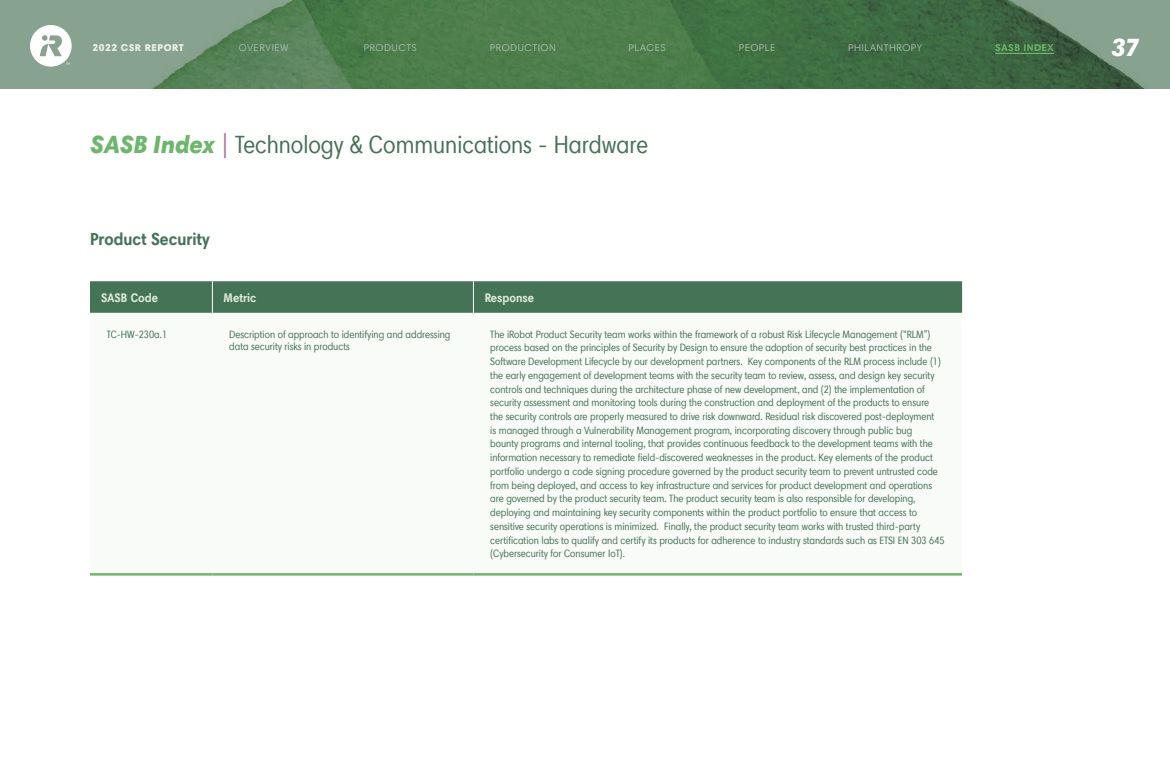
<style>
.page{position:relative;width:1170px;height:765px;background:#fff}
.page>*{position:absolute;margin:0;border:0;box-sizing:border-box;transform-origin:0 0}
.t1{font:condensed 25px "Harmonia Sans Pro";color:#447355}
.t2{font:italic 900 25px "Harmonia Sans Pro";color:#fff}
.t3{font:700 condensed 17.5px "Harmonia Sans Pro";color:#447355}
.t4{font:700 condensed 12.5px "Harmonia Sans Pro";color:#dce9d5}
.t5{font:condensed 10.62px/13.8px "Harmonia Sans Pro";color:#447355}
.t6{font:10px "Harmonia Sans Pro";letter-spacing:.05em;color:#a5b9aa}
.t7{font:900 10px "Harmonia Sans Std";letter-spacing:.05em;color:#e9f1e5}
.t8{font:700 10px "Harmonia Sans Pro";letter-spacing:.05em;color:#6cb86a}
.s1{font-weight:900;font-style:italic;font-stretch:normal;color:#6cb86a}
.s2{color:#ae72a3}
</style>
<div class="page">
<div style="left:90px;top:281px;width:872px;height:32px;background:#447355"></div>
<hr style="left:212px;top:281px;width:1px;height:32px;background:#fff">
<hr style="left:473px;top:281px;width:1px;height:32px;background:#fff">
<hr style="left:90px;top:573px;width:122px;height:3px;background:#6cb86a">
<hr style="left:212px;top:573px;width:261px;height:3px;background:#6cb86a">
<hr style="left:473px;top:573px;width:489px;height:3px;background:#6cb86a">
<img style="left:0;top:0;width:1170px;height:88px">
<svg style="left:30px;top:25px;width:42px;height:42px"></svg>
<hr style="left:995px;top:53px;width:59px;height:1px;background:#6cb86a">
<p class="t7" style="left:92px;top:41px;width:93px">2022 CSR REPORT</p>
<p class="t6" style="left:239px;top:41px;width:51px">OVERVIEW</p>
<p class="t6" style="left:364px;top:41px;width:55px">PRODUCTS</p>
<p class="t6" style="left:490px;top:41px;width:67px">PRODUCTION</p>
<p class="t6" style="left:629px;top:41px;width:39px">PLACES</p>
<p class="t6" style="left:739px;top:41px;width:38px">PEOPLE</p>
<p class="t6" style="left:848px;top:41px;width:75px">PHILANTHROPY</p>
<p class="t8" style="left:995px;top:41px;width:60px">SASB INDEX</p>
<h1 class="t2" style="left:1111px;top:30px;width:29px">37</h1>
<h1 class="t1" style="left:90px;top:130px;width:560px"><span class="s1">SASB Index</span> <span class="s2">|</span> Technology &amp; Communications - Hardware</h1>
<h2 class="t3" style="left:90px;top:228px;width:121px">Product Security</h2>
<p class="t4" style="left:101px;top:290px;width:58px">SASB Code</p>
<p class="t4" style="left:224px;top:290px;width:34px">Metric</p>
<p class="t4" style="left:485px;top:290px;width:51px">Response</p>
<p class="t5" style="left:107px;top:327px;width:62px">TC-HW-230a.1</p>
<p class="t5" style="left:229px;top:328px;width:223px;line-height:12.8px">Description of approach to identifying and addressing data security risks in products</p>
<p class="t5" style="left:490px;top:327px;width:456px">The iRobot Product Security team works within the framework of a robust Risk Lifecycle Management (“RLM”) process based on the principles of Security by Design to ensure the adoption of security best practices in the Software Development Lifecycle by our development partners. Key components of the RLM process include (1) the early engagement of development teams with the security team to review, assess, and design key security controls and techniques during the architecture phase of new development, and (2) the implementation of security assessment and monitoring tools during the construction and deployment of the products to ensure the security controls are properly measured to drive risk downward. Residual risk discovered post-deployment<br>is managed through a Vulnerability Management program, incorporating discovery through public bug<br>bounty programs and internal tooling, that provides continuous feedback to the development teams with the information necessary to remediate field-discovered weaknesses in the product. Key elements of the product portfolio undergo a code signing procedure governed by the product security team to prevent untrusted code from being deployed, and access to key infrastructure and services for product development and operations are governed by the product security team. The product security team is also responsible for developing, deploying and maintaining key security components within the product portfolio to ensure that access to sensitive security operations is minimized. Finally, the product security team works with trusted third-party certification labs to qualify and certify its products for adherence to industry standards such as ETSI EN 303 645 (Cybersecurity for Consumer IoT).</p>
</div>
